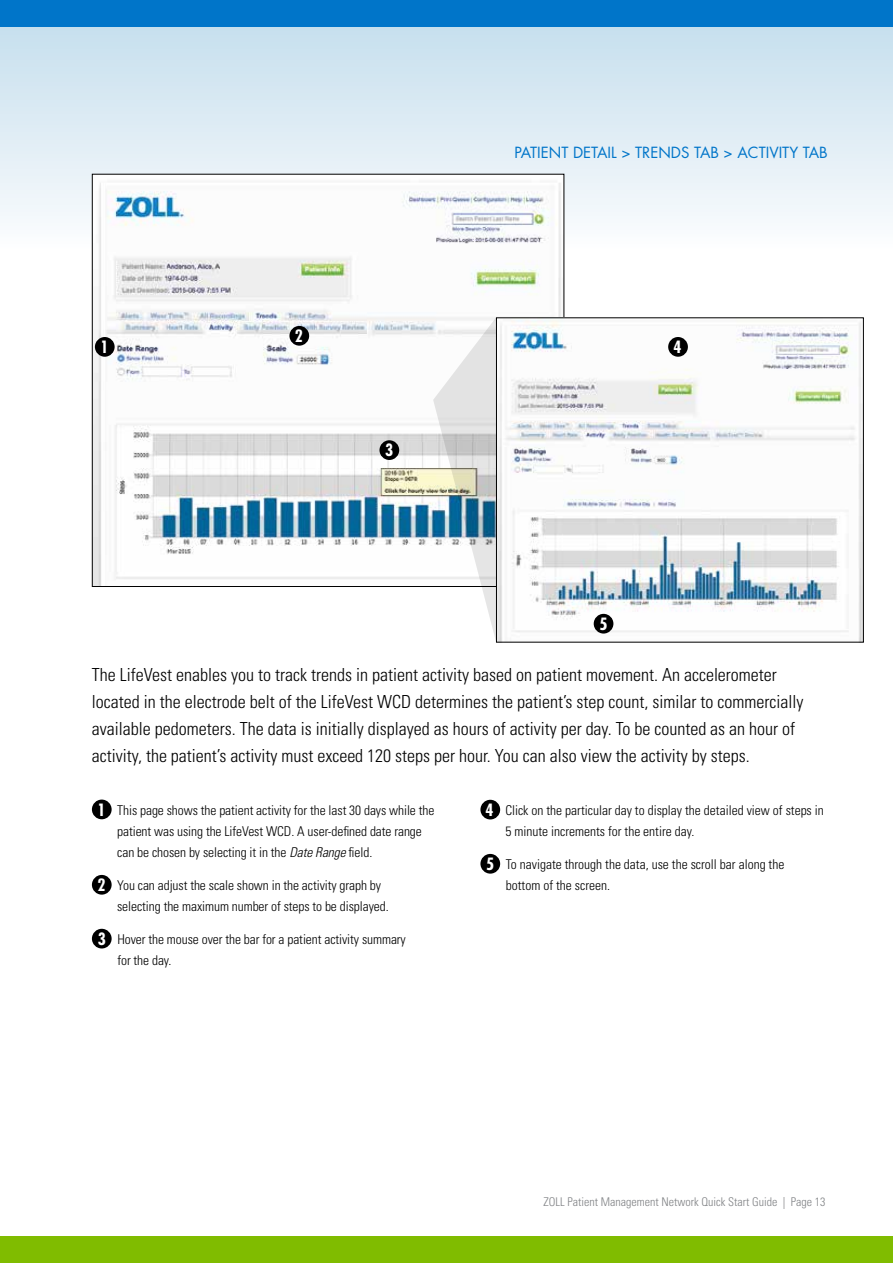
<style>
.page{position:relative;width:893px;height:1263px;background:#fff}
.page>*{position:absolute;margin:0;border:0;box-sizing:border-box;transform-origin:0 0}
.t1{font:300 condensed 18px/27px "Univers LT Std";color:#000}
.t2{font:700 condensed 16.5px "Futura Std";color:#fff}
.t3{font:15px "Futura Std";color:#0075c9}
.t4{font:300 condensed 13.5px/21px "Univers LT Std";letter-spacing:-.005em;color:#000}
.t5{font:300 condensed 12px "Univers LT Std";color:#808285}
.s1{font-family:"Futura Std";font-weight:700;font-size:16.5px;color:#fff}
.s2{font-style:italic}
</style>
<div class="page">
<div style="left:0;top:1236px;width:893px;height:27px;background:#80bc00"></div>
<div style="left:0;top:23px;width:893px;height:227px;background:linear-gradient(to bottom,#c6dfee,#fafbfc)"></div>
<div style="left:0;top:0;width:893px;height:27px;background:#0075c9"></div>
<img style="left:94px;top:176px;width:468px;height:409px">
<img style="left:498px;top:319px;width:364px;height:321px">
<div style="left:496px;top:317px;width:368px;height:325px;border:1px solid #000"></div>
<div style="left:95px;top:337px;width:20px;height:20px;background:#000;border-radius:50%"></div>
<div style="left:289px;top:326px;width:20px;height:20px;background:#000;border-radius:50%"></div>
<div style="left:668px;top:337px;width:20px;height:20px;background:#000;border-radius:50%"></div>
<div style="left:379px;top:440px;width:20px;height:20px;background:#000;border-radius:50%"></div>
<div style="left:594px;top:614px;width:19px;height:19px;background:#000;border-radius:50%"></div>
<div style="left:92px;top:799px;width:20px;height:20px;background:#000;border-radius:50%"></div>
<div style="left:92px;top:875px;width:20px;height:20px;background:#000;border-radius:50%"></div>
<div style="left:92px;top:929px;width:20px;height:19px;background:#000;border-radius:50%"></div>
<div style="left:480px;top:800px;width:20px;height:19px;background:#000;border-radius:50%"></div>
<div style="left:480px;top:854px;width:20px;height:20px;background:#000;border-radius:50%"></div>
<svg style="left:433px;top:317px;width:63px;height:324px"></svg>
<p class="t2" style="left:101px;top:337px;width:10px">1</p>
<p class="t2" style="left:295px;top:326px;width:10px">2</p>
<p class="t2" style="left:385px;top:440px;width:10px">3</p>
<p class="t3" style="left:515px;top:143px;width:315px">PATIENT DETAIL &gt; TRENDS TAB &gt; ACTIVITY TAB</p>
<p class="t2" style="left:673px;top:337px;width:10px">4</p>
<p class="t2" style="left:599px;top:613px;width:10px">5</p>
<p class="t1" style="left:92px;top:661px;width:713px">The LifeVest enables you to track trends in patient activity based on patient movement. An accelerometer located in the electrode belt of the LifeVest WCD determines the patient’s step count, similar to commercially available pedometers. The data is initially displayed as hours of activity per day. To be counted as an hour of activity, the patient’s activity must exceed 120 steps per hour. You can also view the activity by steps.</p>
<p class="t4" style="left:117px;top:799px;width:319px;text-indent:-20px"><span class="s1">1</span> This page shows the patient activity for the last 30 days while the patient was using the LifeVest WCD. A user-defined date range can be chosen by selecting it in the <span class="s2">Date Range</span> field.</p>
<p class="t4" style="left:117px;top:874px;width:273px;text-indent:-20px"><span class="s1">2</span> You can adjust the scale shown in the activity graph by selecting the maximum number of steps to be displayed.</p>
<p class="t4" style="left:117px;top:928px;width:290px;text-indent:-20px"><span class="s1">3</span> Hover the mouse over the bar for a patient activity summary for the day.</p>
<p class="t4" style="left:505px;top:799px;width:320px;text-indent:-20px"><span class="s1">4</span> Click on the particular day to display the detailed view of steps in<br>5 minute increments for the entire day.</p>
<p class="t4" style="left:506px;top:853px;width:280px;text-indent:-20px"><span class="s1">5</span> To navigate through the data, use the scroll bar along the bottom of the screen.</p>
<p class="t5" style="left:544px;top:1194px;width:283px">ZOLL Patient Management Network Quick Start Guide | Page 13</p>
</div>
